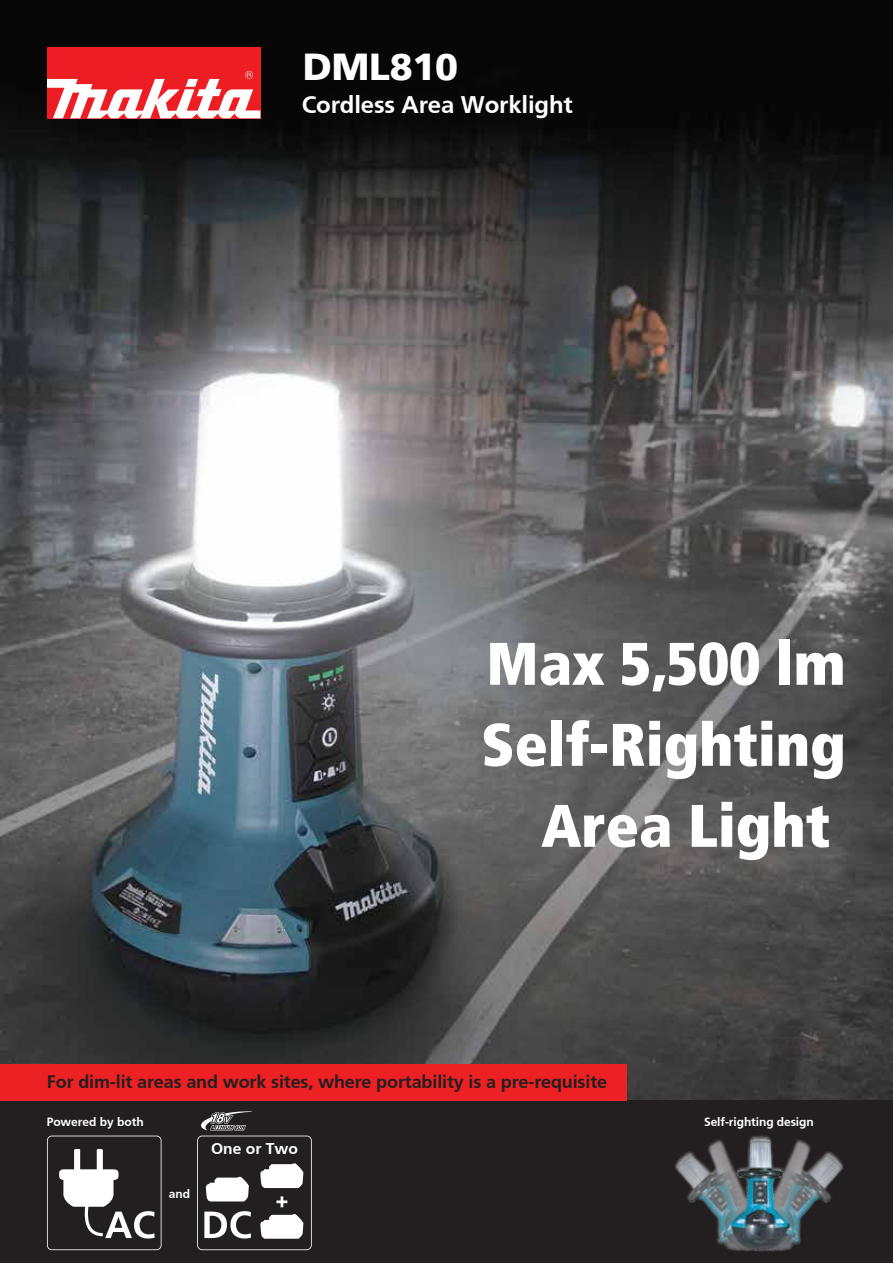
<style>
.page{position:relative;width:893px;height:1263px;background:#fff}
.page>*{position:absolute;margin:0;border:0;box-sizing:border-box;transform-origin:0 0}
.t1{font:900 condensed 60px/81px "Frutiger";color:#fff;text-align:right}
.t2{font:900 37.5px "Frutiger";letter-spacing:-.005em;color:#fff}
.t3{font:700 24px "Frutiger";letter-spacing:-.005em;color:#fff}
.t4{font:700 18px "Frutiger";letter-spacing:-.01em;color:#231f20}
.t5{font:700 15.6px "Frutiger";color:#fff}
.t6{font:700 12px "Frutiger";letter-spacing:-.01em;color:#fff}
</style>
<div class="page">
<img style="left:0;top:0;width:893px;height:1100px">
<div style="left:47px;top:47px;width:213px;height:71px;background:#ed1d24"></div>
<svg style="left:47px;top:71px;width:213px;height:47px"></svg>
<div style="left:0;top:1100px;width:893px;height:163px;background:#231f20"></div>
<svg style="left:47px;top:1135px;width:114px;height:115px"></svg>
<svg style="left:197px;top:1111px;width:115px;height:139px"></svg>
<img style="left:675px;top:1135px;width:169px;height:117px">
<div style="left:0;top:1064px;width:626px;height:36px;background:#ed2024"></div>
<h2 class="t2" style="left:303px;top:44px;width:157px">DML810</h2>
<h3 class="t3" style="left:302px;top:90px;width:273px">Cordless Area Worklight</h3>
<h1 class="t1" style="left:481px;top:623px;width:366px">Max 5,500 lm<br>Self-Righting<br>Area Light</h1>
<p class="t4" style="left:47px;top:1071px;width:562px">For dim-lit areas and work sites, where portability is a pre-requisite</p>
<p class="t6" style="left:47px;top:1114px;width:98px">Powered by both</p>
<p class="t6" style="left:169px;top:1186px;width:23px">and</p>
<p class="t5" style="left:211px;top:1140px;width:88px">One or Two</p>
<p class="t6" style="left:704px;top:1114px;width:111px">Self-righting design</p>
</div>
